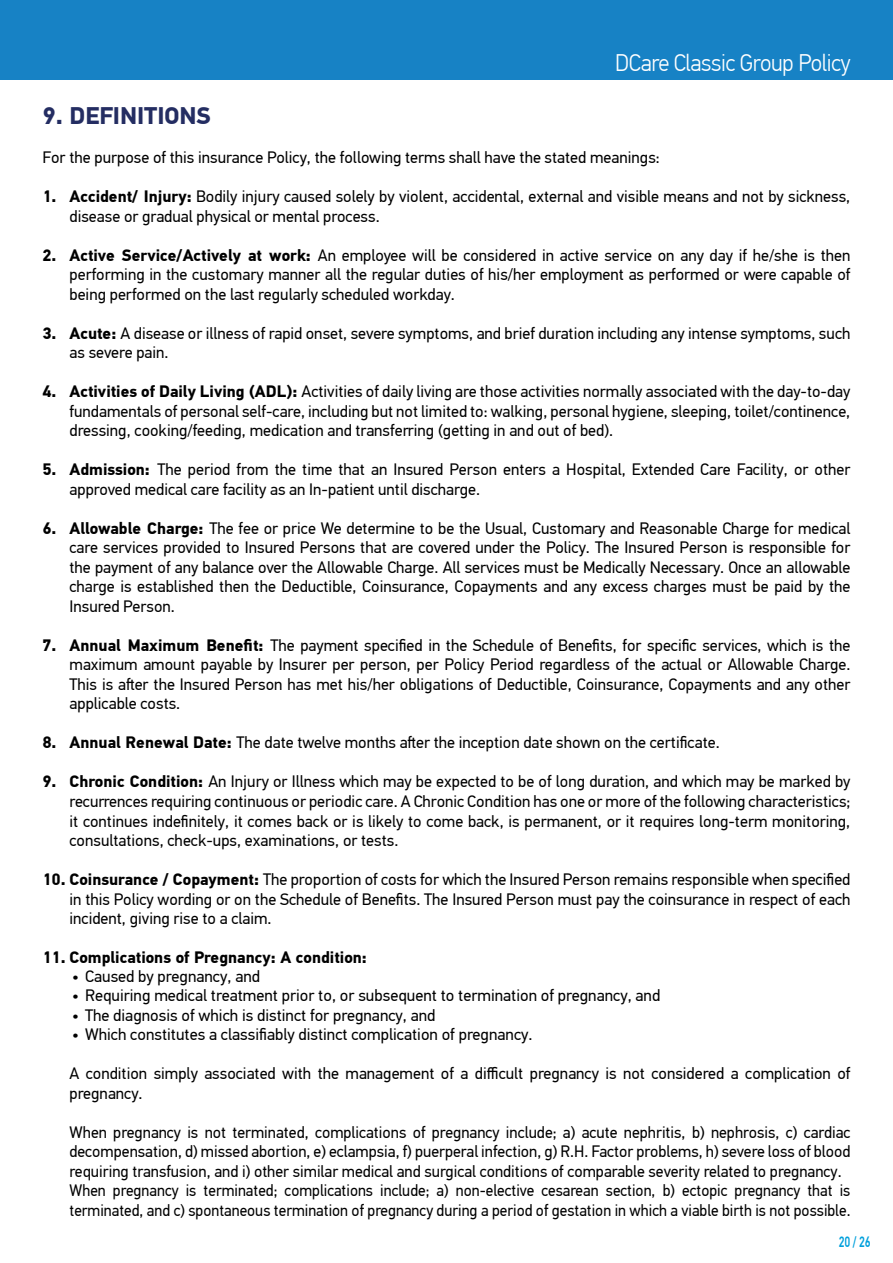
<style>
.page{position:relative;width:893px;height:1263px;background:#fff}
.page>*{position:absolute;margin:0;border:0;box-sizing:border-box;transform-origin:0 0}
.t1{font:300 24px "PF Din Text Pro";letter-spacing:-.015em;color:#fff;scale:.95 1}
.t2{font:700 24px "PF Din Text Pro";color:#242d62}
.t3{font:16.5px/19.5px "PF Din Text Pro";color:#000;text-align:justify}
.t4{font:700 16.5px "PF Din Text Pro";color:#000}
.t5{font:500 15px "PF Din Text Pro";color:#00a0dc;scale:.74 1}
.s1{font-weight:700}
</style>
<div class="page">
<div style="left:0;top:0;width:893px;height:79px;background:#1782c5"></div>
<h1 class="t1" style="left:615px;top:49px;width:249px">DCare Classic Group Policy</h1>
<h1 class="t2" style="left:43px;top:101px;width:170px">9. DEFINITIONS</h1>
<p class="t3" style="left:43px;top:148px;width:619px">For the purpose of this insurance Policy, the following terms shall have the stated meanings:</p>
<p class="t3" style="left:70px;top:187px;width:782px;text-indent:-27px"><span class="s1">1. Accident/ Injury:</span> Bodily injury caused solely by violent, accidental, external and visible means and not by sickness, disease or gradual physical or mental process.</p>
<p class="t3" style="left:70px;top:246px;width:782px;text-indent:-27px"><span class="s1">2. Active Service/Actively at work:</span> An employee will be considered in active service on any day if he/she is then performing in the customary manner all the regular duties of his/her employment as performed or were capable of being performed on the last regularly scheduled workday.</p>
<p class="t3" style="left:70px;top:324px;width:782px;text-indent:-27px"><span class="s1">3. Acute:</span> A disease or illness of rapid onset, severe symptoms, and brief duration including any intense symptoms, such as severe pain.</p>
<p class="t3" style="left:70px;top:382px;width:782px;text-indent:-27px"><span class="s1">4. Activities of Daily Living (ADL):</span> Activities of daily living are those activities normally associated with the day-to-day fundamentals of personal self-care, including but not limited to: walking, personal hygiene, sleeping, toilet/continence, dressing, cooking/feeding, medication and transferring (getting in and out of bed).</p>
<p class="t3" style="left:70px;top:460px;width:782px;text-indent:-27px"><span class="s1">5. Admission:</span> The period from the time that an Insured Person enters a Hospital, Extended Care Facility, or other approved medical care facility as an In-patient until discharge.</p>
<p class="t3" style="left:70px;top:519px;width:782px;text-indent:-27px"><span class="s1">6. Allowable Charge:</span> The fee or price We determine to be the Usual, Customary and Reasonable Charge for medical care services provided to Insured Persons that are covered under the Policy. The Insured Person is responsible for the payment of any balance over the Allowable Charge. All services must be Medically Necessary. Once an allowable charge is established then the Deductible, Coinsurance, Copayments and any excess charges must be paid by the Insured Person.</p>
<p class="t3" style="left:70px;top:636px;width:782px;text-indent:-27px"><span class="s1">7. Annual Maximum Benefit:</span> The payment specified in the Schedule of Benefits, for specific services, which is the maximum amount payable by Insurer per person, per Policy Period regardless of the actual or Allowable Charge.<br>This is after the Insured Person has met his/her obligations of Deductible, Coinsurance, Copayments and any other applicable costs.</p>
<p class="t3" style="left:43px;top:733px;width:679px"><span class="s1">8. Annual Renewal Date:</span> The date twelve months after the inception date shown on the certificate.</p>
<p class="t3" style="left:70px;top:772px;width:782px;text-indent:-27px"><span class="s1">9. Chronic Condition:</span> An Injury or Illness which may be expected to be of long duration, and which may be marked by recurrences requiring continuous or periodic care. A Chronic Condition has one or more of the following characteristics; it continues indefinitely, it comes back or is likely to come back, is permanent, or it requires long-term monitoring, consultations, check-ups, examinations, or tests.</p>
<p class="t3" style="left:70px;top:870px;width:782px;text-indent:-27px"><span class="s1">10. Coinsurance / Copayment:</span> The proportion of costs for which the Insured Person remains responsible when specified in this Policy wording or on the Schedule of Benefits. The Insured Person must pay the coinsurance in respect of each incident, giving rise to a claim.</p>
<p class="t4" style="left:43px;top:947px;width:326px">11. Complications of Pregnancy: A condition:</p>
<p class="t3" style="left:72px;top:967px;width:189px">• Caused by pregnancy, and</p>
<p class="t3" style="left:72px;top:986px;width:589px">• Requiring medical treatment prior to, or subsequent to termination of pregnancy, and</p>
<p class="t3" style="left:72px;top:1005px;width:365px">• The diagnosis of which is distinct for pregnancy, and</p>
<p class="t3" style="left:72px;top:1025px;width:462px">• Which constitutes a classifiably distinct complication of pregnancy.</p>
<p class="t3" style="left:70px;top:1064px;width:782px">A condition simply associated with the management of a difficult pregnancy is not considered a complication of pregnancy.</p>
<p class="t3" style="left:70px;top:1122px;width:782px;text-align:left">When pregnancy is not terminated, complications of pregnancy include; a) acute nephritis, b) nephrosis, c) cardiac decompensation, d) missed abortion, e) eclampsia, f) puerperal infection, g) R.H. Factor problems, h) severe loss of blood requiring transfusion, and i) other similar medical and surgical conditions of comparable severity related to pregnancy.<br>When pregnancy is terminated; complications include; a) non-elective cesarean section, b) ectopic pregnancy that is terminated, and c) spontaneous termination of pregnancy during a period of gestation in which a viable birth is not possible.</p>
<p class="t5" style="left:839px;top:1233px;width:45px">20 / 26</p>
</div>
